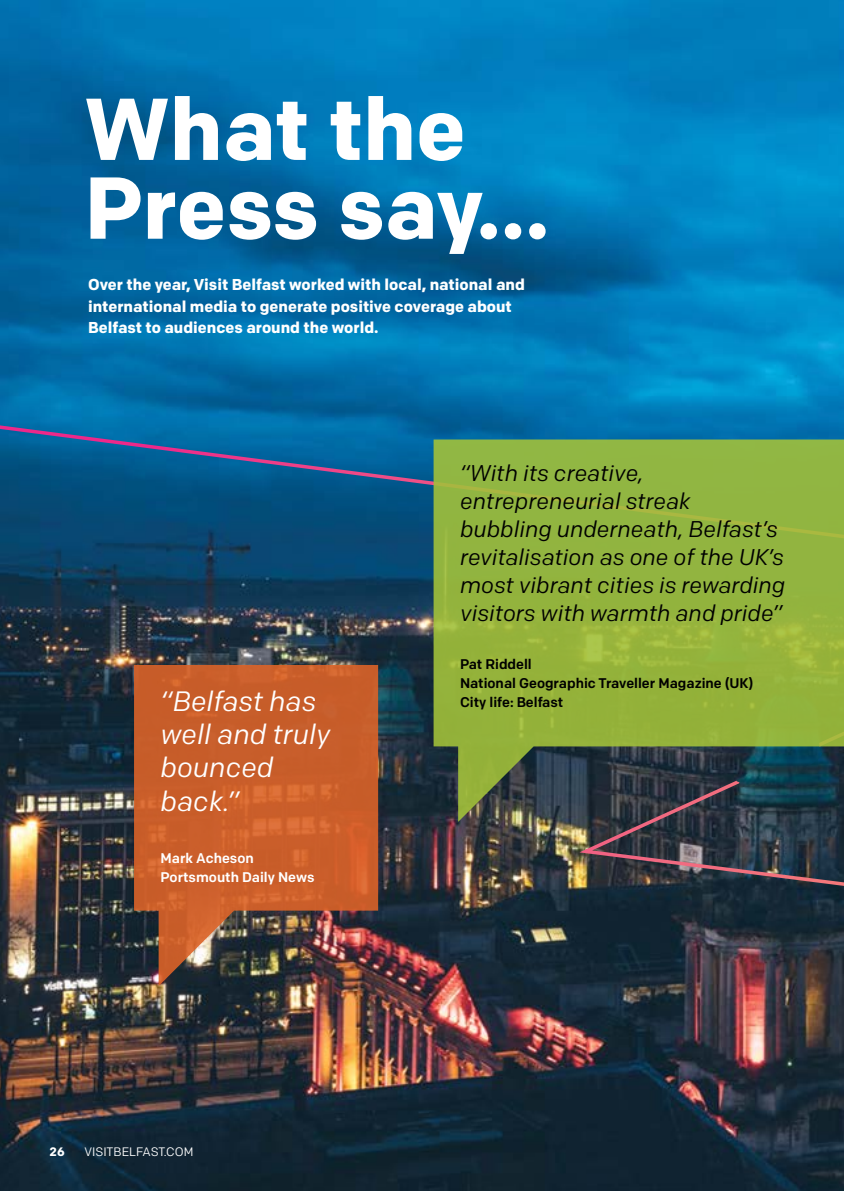
<style>
.page{position:relative;width:844px;height:1191px;background:#fff}
.page>*{position:absolute;margin:0;border:0;box-sizing:border-box;transform-origin:0 0}
.t1{font:700 87.5px/78.8px "Colfax";color:#fff}
.t2{font:italic 28px/33.2px "Colfax";color:#fff}
.t3{font:italic 22.75px/28px "Colfax";color:#000}
.t4{font:700 15.75px/21.9px "Colfax";color:#fff}
.t5{font:500 14px/19.2px "Colfax";color:#000}
.t6{font:500 14px/19.2px "Colfax";color:#fff}
.t7{font:12.25px "Colfax";color:#fff}
.t8{font:700 12.25px "Colfax";color:#fff}
</style>
<div class="page">
<img style="left:0;top:0;width:843px;height:1191px">
<img style="left:0;top:416px;width:843px;height:614px">
<svg style="left:134px;top:665px;width:244px;height:321px;background:#b3592f"></svg>
<svg style="left:433px;top:439px;width:410px;height:383px;background:#809e3f"></svg>
<h1 class="t1" style="left:84px;top:89px;width:466px">What the<br>Press say...</h1>
<p class="t4" style="left:88px;top:273px;width:438px">Over the year, Visit Belfast worked with local, national and international media to generate positive coverage about<br>Belfast to audiences around the world.</p>
<p class="t2" style="left:160px;top:684px;width:171px">“Belfast has well and truly bounced back.”</p>
<p class="t6" style="left:160px;top:848px;width:155px">Mark Acheson<br>Portsmouth Daily News</p>
<p class="t8" style="left:50px;top:1144px;width:16px">26</p>
<p class="t7" style="left:84px;top:1144px;width:110px">VISITBELFAST.COM</p>
<p class="t3" style="left:460px;top:459px;width:327px">“With its creative, entrepreneurial streak bubbling underneath, Belfast’s revitalisation as one of the UK’s most vibrant cities is rewarding visitors with warmth and pride”</p>
<p class="t5" style="left:460px;top:654px;width:295px">Pat Riddell<br>National Geographic Traveller Magazine (UK)<br>City life: Belfast</p>
</div>
